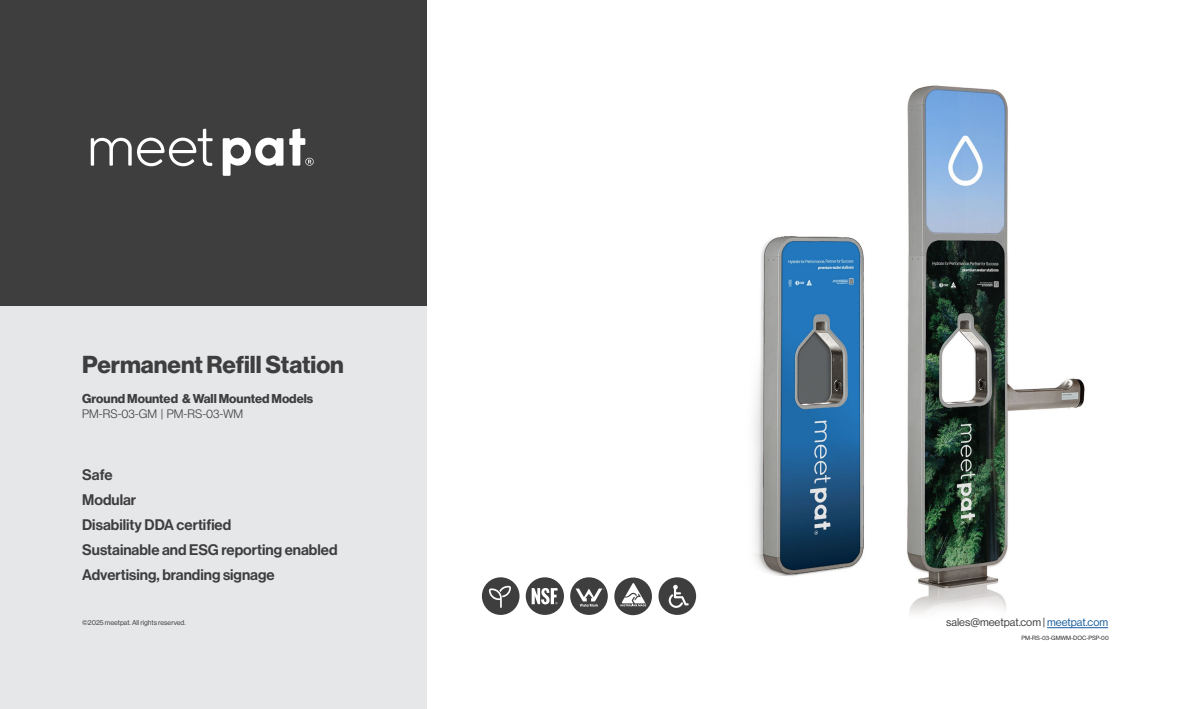
<style>
.page{position:relative;width:1191px;height:709px;background:#fff}
.page>*{position:absolute;margin:0;border:0;box-sizing:border-box;transform-origin:0 0}
.t1{font:24px "N Haas Grotesk DS Pro 75 Bd";color:#3e3e3f}
.t2{font:15px "N Haas Grotesk DS Pro 65 Md";color:#3e3e3f}
.t3{font:12.6px "N Haas Grotesk DS Pro 75 Bd";color:#3e3e3f}
.t4{font:12px "N Haas Grotesk DS Pro 45 Lt";color:#3e3e3f}
.t5{font:11px "N Haas Grotesk DS Pro 55 Rg";color:#3e3e3f}
.t6{font:7px "N Haas Grotesk DS Pro 55 Rg";color:#3e3e3f}
.t7{font:6px "N Haas Grotesk DS Pro 55 Rg";color:#231f20}
.s1{color:#175d9e}
</style>
<div class="page">
<div style="left:0;top:0;width:427px;height:306px;background:#3e3e3f"></div>
<div style="left:0;top:306px;width:427px;height:403px;background:#e6e7e9"></div>
<svg style="left:223px;top:138px;width:60px;height:38px"></svg>
<svg style="left:91px;top:129px;width:122px;height:37px"></svg>
<svg style="left:289px;top:128px;width:25px;height:38px"></svg>
<img style="left:907px;top:85px;width:178px;height:529px">
<hr style="left:1047px;top:627px;width:61px;height:1px;background:#175d9e">
<img style="left:754px;top:236px;width:110px;height:340px">
<div style="left:526px;top:577px;width:38px;height:38px;background:#3e3e3f;border-radius:50%"></div>
<svg style="left:531px;top:588px;width:26px;height:16px"></svg>
<div style="left:570px;top:577px;width:38px;height:38px;background:#3e3e3f;border-radius:50%"></div>
<svg style="left:575px;top:588px;width:29px;height:18px"></svg>
<div style="left:658px;top:577px;width:38px;height:38px;background:#3e3e3f;border-radius:50%"></div>
<svg style="left:668px;top:585px;width:20px;height:23px"></svg>
<div style="left:482px;top:577px;width:37px;height:38px;background:#3e3e3f;border-radius:50%"></div>
<svg style="left:489px;top:586px;width:22px;height:22px"></svg>
<div style="left:614px;top:577px;width:38px;height:38px;background:#3e3e3f;border-radius:50%"></div>
<svg style="left:620px;top:583px;width:26px;height:23px"></svg>
<p class="t1" style="left:82px;top:350px;width:263px">Permanent Refill Station</p>
<p class="t3" style="left:82px;top:391px;width:232px">Ground Mounted &amp; Wall Mounted Models</p>
<p class="t4" style="left:82px;top:406px;width:162px">PM-RS-03-GM | PM-RS-03-WM</p>
<p class="t2" style="left:82px;top:466px;width:32px">Safe</p>
<p class="t2" style="left:82px;top:491px;width:55px">Modular</p>
<p class="t2" style="left:82px;top:516px;width:150px">Disability DDA certified</p>
<p class="t2" style="left:82px;top:541px;width:257px">Sustainable and ESG reporting enabled</p>
<p class="t2" style="left:82px;top:566px;width:194px">Advertising, branding signage</p>
<p class="t6" style="left:82px;top:618px;width:105px">©2025 meetpat. All rights reserved.</p>
<p class="t5" style="left:946px;top:616px;width:163px">sales@meetpat.com | <span class="s1">meetpat.com</span></p>
<p class="t7" style="left:1021px;top:634px;width:89px">PM-RS-03-GMWM-DOC-PSP-00</p>
</div>
